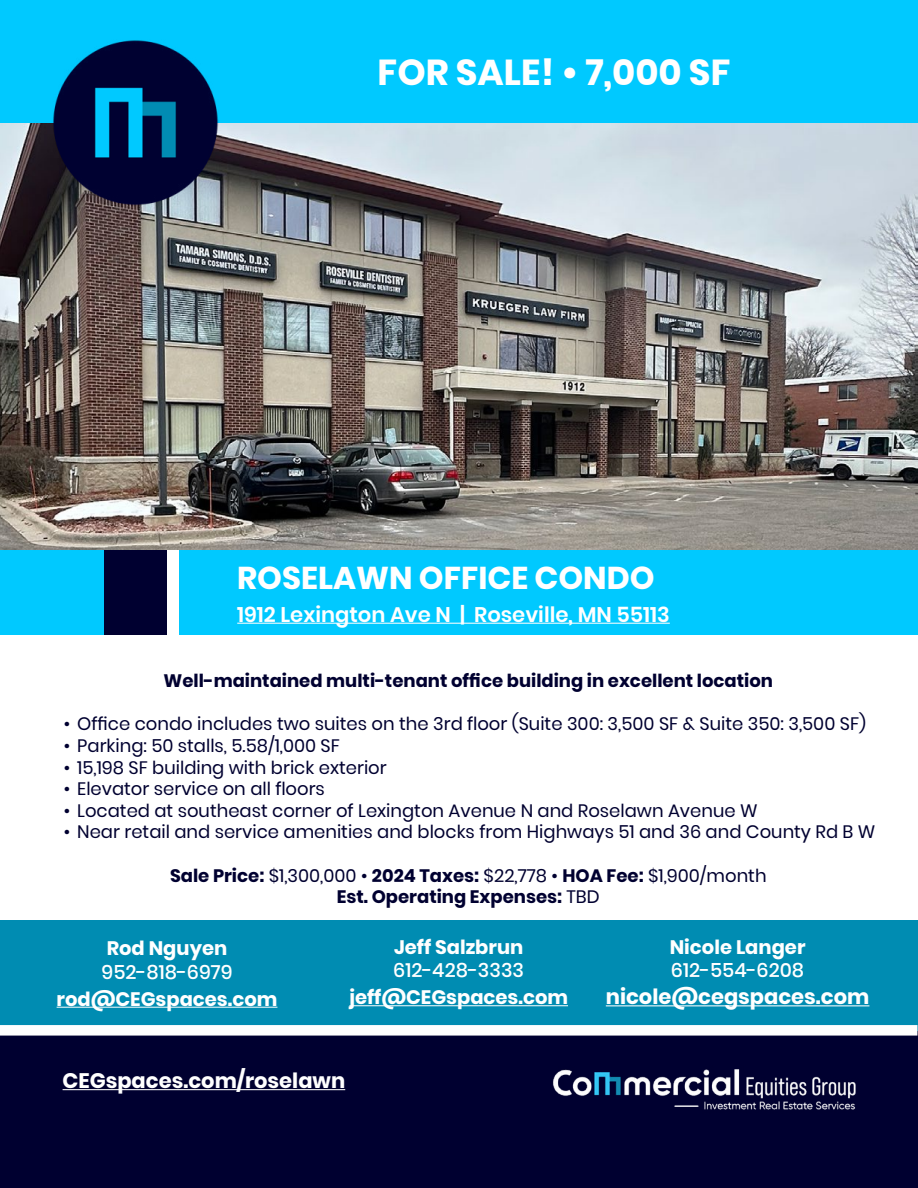
<style>
.page{position:relative;width:918px;height:1188px;background:#fff}
.page>*{position:absolute;margin:0;border:0;box-sizing:border-box;transform-origin:0 0}
.t1{font:700 36px "Poppins";color:#fff}
.t2{font:700 31.5px "Poppins";color:#fff}
.t3{font:600 21.15px "Poppins";color:#fff}
.t4{font:700 21px "Poppins";color:#fff}
.t5{font:700 19.5px "Poppins";color:#fff}
.t6{font:500 19.5px "Poppins";color:#fff}
.t7{font:18px "Poppins";color:#000030}
.t8{font:700 18px/21.6px "Poppins";color:#000030;text-align:center}
.s1{font-weight:400}
</style>
<div class="page">
<img style="left:0;top:100px;width:918px;height:451px">
<div style="left:0;top:551px;width:918px;height:84px;background:#00c9ff"></div>
<hr style="left:237px;top:623px;width:433px;height:1px;background:#fff">
<div style="left:104px;top:551px;width:63px;height:84px;background:#000030"></div>
<div style="left:167px;top:551px;width:11px;height:84px;background:#fff"></div>
<div style="left:0;top:0;width:917px;height:122px;background:#00c9ff"></div>
<img style="left:53px;top:40px;width:166px;height:166px">
<div style="left:1px;top:920px;width:917px;height:268px;background:#000030"></div>
<img style="left:553px;top:1069px;width:303px;height:41px">
<div style="left:0;top:920px;width:917px;height:110px;background:#008cb2"></div>
<hr style="left:57px;top:1007px;width:220px;height:1px;background:#fff">
<hr style="left:606px;top:1005px;width:263px;height:1px;background:#fff">
<hr style="left:349px;top:1005px;width:219px;height:1px;background:#fff">
<hr style="left:63px;top:1089px;width:282px;height:1px;background:#fff">
<div style="left:0;top:1025px;width:917px;height:11px;background:#fff"></div>
<h1 class="t1" style="left:378px;top:52px;width:354px">FOR SALE! • 7,000 SF</h1>
<h2 class="t2" style="left:237px;top:560px;width:419px">ROSELAWN OFFICE CONDO</h2>
<p class="t3" style="left:237px;top:602px;width:434px">1912 Lexington Ave N | Roseville, MN 55113</p>
<p class="t8" style="left:163px;top:670px;width:611px">Well-maintained multi-tenant office building in excellent location</p>
<p class="t7" style="left:64px;top:714px;width:804px">• Office condo includes two suites on the 3rd floor (Suite 300: 3,500 SF &amp; Suite 350: 3,500 SF)</p>
<p class="t7" style="left:64px;top:735px;width:278px">• Parking: 50 stalls, 5.58/1,000 SF</p>
<p class="t7" style="left:64px;top:757px;width:325px">• 15,198 SF building with brick exterior</p>
<p class="t7" style="left:64px;top:778px;width:263px">• Elevator service on all floors</p>
<p class="t7" style="left:64px;top:800px;width:695px">• Located at southeast corner of Lexington Avenue N and Roselawn Avenue W</p>
<p class="t7" style="left:64px;top:822px;width:813px">• Near retail and service amenities and blocks from Highways 51 and 36 and County Rd B W</p>
<p class="t8" style="left:170px;top:865px;width:598px">Sale Price: <span class="s1">$1,300,000 •</span> 2024 Taxes: <span class="s1">$22,778 •</span> HOA Fee: <span class="s1">$1,900/month<br></span>Est. Operating Expenses: <span class="s1">TBD</span></p>
<p class="t5" style="left:107px;top:937px;width:122px">Rod Nguyen</p>
<p class="t6" style="left:102px;top:961px;width:133px">952-818-6979</p>
<p class="t5" style="left:57px;top:988px;width:222px">rod@CEGspaces.com</p>
<p class="t5" style="left:394px;top:936px;width:131px">Jeff Salzbrun</p>
<p class="t6" style="left:393px;top:959px;width:133px">612-428-3333</p>
<p class="t5" style="left:349px;top:986px;width:220px">jeff@CEGspaces.com</p>
<p class="t4" style="left:63px;top:1069px;width:284px">CEGspaces.com/roselawn</p>
<p class="t5" style="left:670px;top:936px;width:137px">Nicole Langer</p>
<p class="t6" style="left:671px;top:959px;width:135px">612-554-6208</p>
<p class="t4" style="left:606px;top:985px;width:265px">nicole@cegspaces.com</p>
</div>
